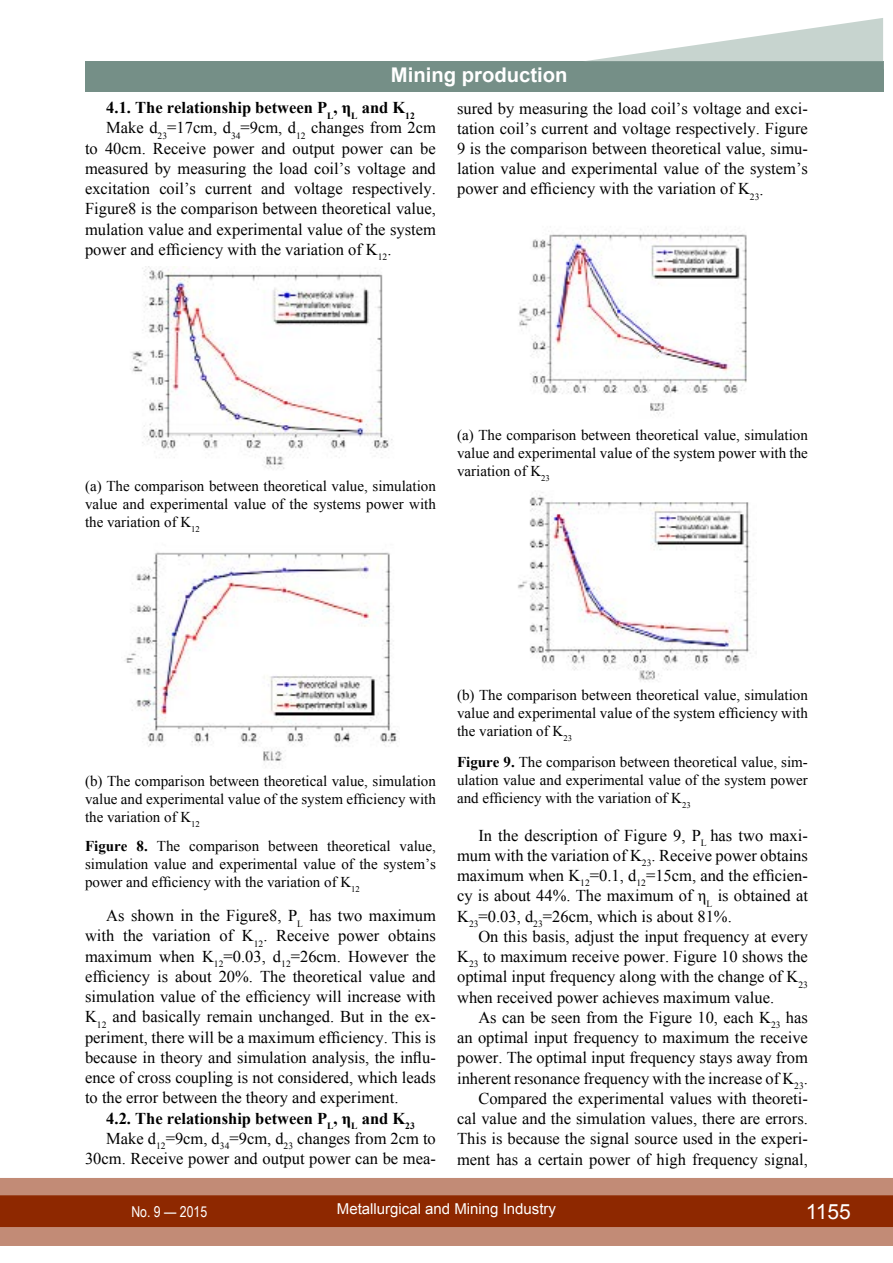
<style>
.page{position:relative;width:893px;height:1263px;background:#fff}
.page>*{position:absolute;margin:0;border:0;box-sizing:border-box;transform-origin:0 0}
.t1{font:21px "Arial";color:#fff}
.t2{font:700 20.25px "Arial";color:#fff}
.t3{font:16.5px/20.2px "Times New Roman";color:#000;text-align:justify}
.t4{font:700 16.5px "Times New Roman";color:#000}
.t5{font:15px/18px "Times New Roman";color:#000;text-align:justify}
.t6{font:15px "Arial";color:#fff}
.t7{font:15px "Arial Narrow";color:#fff}
.s1{font-weight:700}
</style>
<div class="page">
<div style="left:0;top:1178px;width:893px;height:68px;background:#c28b76"></div>
<div style="left:0;top:1195px;width:893px;height:32px;background:#8e2800;border:2px solid #8e2800"></div>
<div style="left:85px;top:61px;width:798px;height:31px;background:#758f87"></div>
<svg style="left:586px;top:18px;width:297px;height:44px"></svg>
<img style="left:124px;top:267px;width:274px;height:495px">
<img style="left:518px;top:229px;width:233px;height:453px">
<p class="t2" style="left:391px;top:61px;width:178px">Mining production</p>
<p class="t4" style="left:106px;top:96px;width:310px">4.1. The relationship between P<sub>L</sub>, η<sub>L</sub> and K<sub>12</sub></p>
<p class="t3" style="left:106px;top:117px;width:331px">Make d<sub>23</sub>=17cm, d<sub>34</sub>=9cm, d<sub>12</sub> changes from 2cm</p>
<p class="t3" style="left:85px;top:138px;width:352px">to 40cm. Receive power and output power can be</p>
<p class="t3" style="left:85px;top:158px;width:352px">measured by measuring the load coil’s voltage and</p>
<p class="t3" style="left:85px;top:178px;width:352px">excitation coil’s current and voltage respectively.</p>
<p class="t3" style="left:85px;top:198px;width:352px">Figure8 is the comparison between theoretical value,</p>
<p class="t3" style="left:85px;top:219px;width:352px">mulation value and experimental value of the system</p>
<p class="t3" style="left:85px;top:239px;width:308px">power and efficiency with the variation of K<sub>12</sub>.</p>
<p class="t3" style="left:457px;top:98px;width:352px">sured by measuring the load coil’s voltage and exci&shy;tation coil’s current and voltage respectively. Figure 9 is the comparison between theoretical value, simu&shy;lation value and experimental value of the system’s power and efficiency with the variation of K<sub>23</sub>.</p>
<p class="t5" style="left:85px;top:477px;width:352px">(a) The comparison between theoretical value, simulation value and experimental value of the systems power with the variation of K<sub>12</sub></p>
<p class="t5" style="left:457px;top:426px;width:352px">(a) The comparison between theoretical value, simulation value and experimental value of the system power with the variation of K<sub>23</sub></p>
<p class="t5" style="left:85px;top:772px;width:352px">(b) The comparison between theoretical value, simulation value and experimental value of the system efficiency with the variation of K<sub>12</sub></p>
<p class="t5" style="left:85px;top:837px;width:352px"><span class="s1">Figure 8.</span> The comparison between theoretical value, simulation value and experimental value of the system’s power and efficiency with the variation of K<sub>12</sub></p>
<p class="t3" style="left:85px;top:905px;width:352px;text-indent:21px">As shown in the Figure8, P<sub>L</sub> has two maximum with the variation of K<sub>12</sub>. Receive power obtains maximum when K<sub>12</sub>=0.03, d<sub>12</sub>=26cm. However the efficiency is about 20%. The theoretical value and simulation value of the efficiency will increase with K<sub>12</sub> and basically remain unchanged. But in the ex&shy;periment, there will be a maximum efficiency. This is because in theory and simulation analysis, the influ&shy;ence of cross coupling is not considered, which leads to the error between the theory and experiment.</p>
<p class="t4" style="left:106px;top:1106px;width:310px">4.2. The relationship between P<sub>L</sub>, η<sub>L</sub> and K<sub>23</sub></p>
<p class="t3" style="left:106px;top:1128px;width:331px">Make d<sub>12</sub>=9cm, d<sub>34</sub>=9cm, d<sub>23</sub> changes from 2cm to</p>
<p class="t3" style="left:85px;top:1148px;width:352px">30cm. Receive power and output power can be mea-</p>
<p class="t5" style="left:457px;top:686px;width:352px">(b) The comparison between theoretical value, simulation value and experimental value of the system efficiency with the variation of K<sub>23</sub></p>
<p class="t5" style="left:457px;top:753px;width:352px"><span class="s1">Figure 9.</span> The comparison between theoretical value, sim&shy;ulation value and experimental value of the system power and efficiency with the variation of K<sub>23</sub></p>
<p class="t3" style="left:457px;top:824px;width:352px;text-indent:21px">In the description of Figure 9, P<sub>L</sub> has two maxi&shy;mum with the variation of K<sub>23</sub>. Receive power obtains maximum when K<sub>12</sub>=0.1, d<sub>12</sub>=15cm, and the efficien&shy;cy is about 44%. The maximum of η<sub>L</sub> is obtained at K<sub>23</sub>=0.03, d<sub>23</sub>=26cm, which is about 81%.</p>
<p class="t3" style="left:457px;top:926px;width:352px;text-indent:21px">On this basis, adjust the input frequency at every K<sub>23</sub> to maximum receive power. Figure 10 shows the optimal input frequency along with the change of K<sub>23 </sub>when received power achieves maximum value.</p>
<p class="t3" style="left:457px;top:1007px;width:352px;text-align:right">As can be seen from the Figure 10, each K<sub>23</sub> has<br>an optimal input frequency to maximum the receive power. The optimal input frequency stays away from inherent resonance frequency with the increase of K<sub>23</sub>.<br>Compared the experimental values with theoreti&shy;cal value and the simulation values, there are errors.<br>This is because the signal source used in the experi&shy;ment has a certain power of high frequency signal,</p>
<p class="t7" style="left:131px;top:1200px;width:77px">No. 9 — 2015</p>
<p class="t6" style="left:337px;top:1199px;width:221px">Metallurgical and Mining Industry</p>
<p class="t1" style="left:806px;top:1197px;width:47px">1155</p>
</div>
